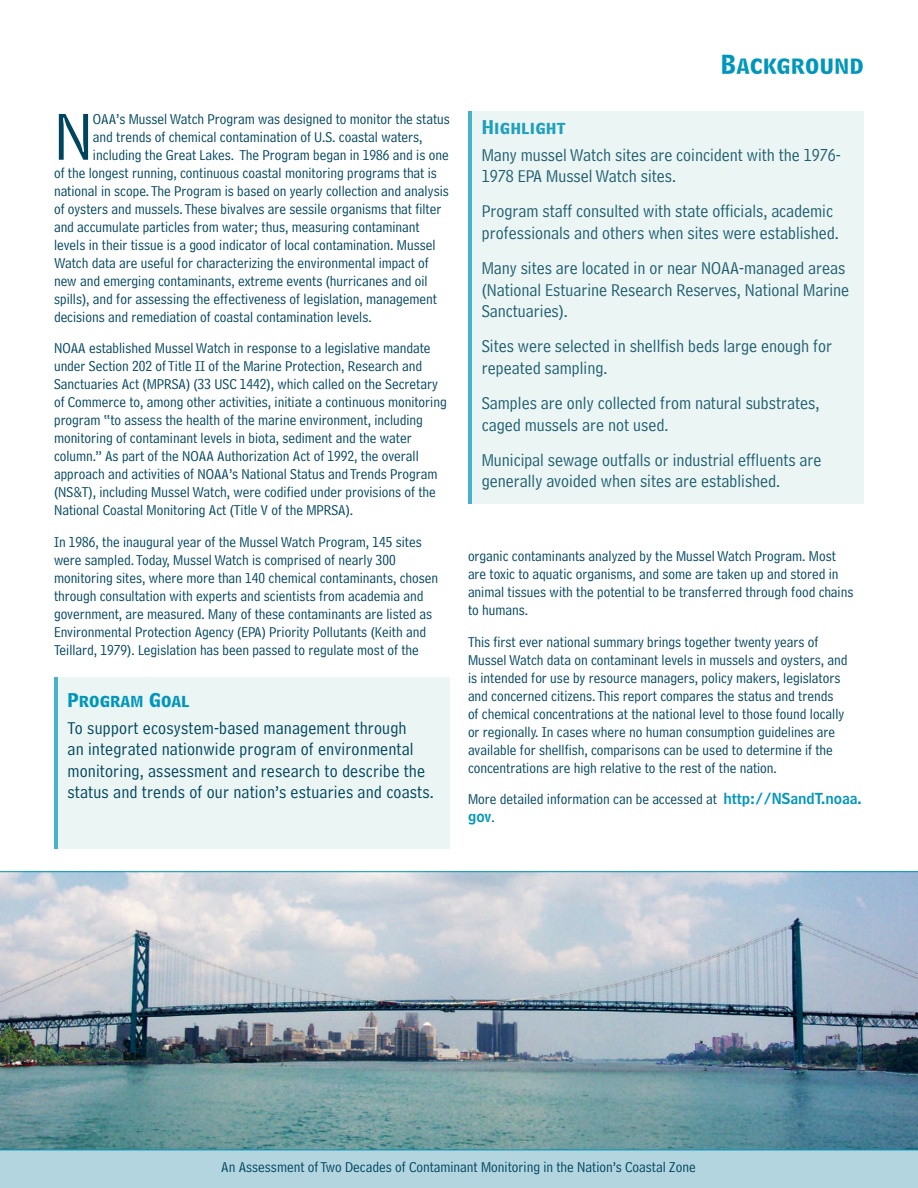
<style>
.page{position:relative;width:918px;height:1188px;background:#fff}
.page>*{position:absolute;margin:0;border:0;box-sizing:border-box;transform-origin:0 0}
.t1{font:70.2px "Bell Centennial Address";color:#00455d}
.t2{font:22.5px "Bell Centennial Bold Listing";color:#0096bb}
.t3{font:18px/21.6px "Bell Centennial Address";color:#00455d}
.Box_Header{font:16.5px "Bell Centennial Bold Listing";color:#0096bb}
.t4{font:15px/18px "Bell Centennial Address";color:#00455d}
.s1{font-family:"Bell Centennial Name And Number";color:#0096bb}
</style>
<div class="page">
<div style="left:0;top:1150px;width:918px;height:38px;background:#b3d5e0"></div>
<img style="left:0;top:872px;width:918px;height:278px">
<div style="left:54px;top:677px;width:396px;height:171px;background:#ebf5f3"></div>
<hr style="left:54px;top:677px;width:4px;height:171px;background:#46b2cb">
<div style="left:469px;top:111px;width:395px;height:393px;background:#ebf5f3"></div>
<hr style="left:468px;top:111px;width:4px;height:393px;background:#46b2cb">
<p class="t1" style="left:54px;top:96px;width:40px">N</p>
<p class="t4" style="left:93px;top:110px;width:359px">OAA’s Mussel Watch Program was designed to monitor the status</p>
<p class="t4" style="left:93px;top:128px;width:331px">and trends of chemical contamination of U.S. coastal waters,</p>
<p class="t4" style="left:93px;top:146px;width:357px">including the Great Lakes. The Program began in 1986 and is one</p>
<p class="t4" style="left:54px;top:164px;width:384px">of the longest running, continuous coastal monitoring programs that is</p>
<p class="t4" style="left:54px;top:182px;width:396px">national in scope. The Program is based on yearly collection and analysis</p>
<p class="t4" style="left:54px;top:200px;width:389px">of oysters and mussels. These bivalves are sessile organisms that filter</p>
<p class="t4" style="left:54px;top:218px;width:367px">and accumulate particles from water; thus, measuring contaminant</p>
<p class="t4" style="left:54px;top:236px;width:383px">levels in their tissue is a good indicator of local contamination. Mussel</p>
<p class="t4" style="left:54px;top:254px;width:376px">Watch data are useful for characterizing the environmental impact of</p>
<p class="t4" style="left:54px;top:272px;width:375px">new and emerging contaminants, extreme events (hurricanes and oil</p>
<p class="t4" style="left:54px;top:290px;width:385px">spills), and for assessing the effectiveness of legislation, management</p>
<p class="t4" style="left:54px;top:308px;width:319px">decisions and remediation of coastal contamination levels.</p>
<p class="t4" style="left:54px;top:339px;width:394px">NOAA established Mussel Watch in response to a legislative mandate under Section 202 of Title II of the Marine Protection, Research and Sanctuaries Act (MPRSA) (33 USC 1442), which called on the Secretary of Commerce to, among other activities, initiate a continuous monitoring program “to assess the health of the marine environment, including monitoring of contaminant levels in biota, sediment and the water column.” As part of the NOAA Authorization Act of 1992, the overall approach and activities of NOAA’s National Status and Trends Program (NS&amp;T), including Mussel Watch, were codified under provisions of the National Coastal Monitoring Act (Title V of the MPRSA).</p>
<p class="t4" style="left:54px;top:533px;width:386px">In 1986, the inaugural year of the Mussel Watch Program, 145 sites were sampled. Today, Mussel Watch is comprised of nearly 300 monitoring sites, where more than 140 chemical contaminants, chosen through consultation with experts and scientists from academia and government, are measured. Many of these contaminants are listed as Environmental Protection Agency (EPA) Priority Pollutants (Keith and Teillard, 1979). Legislation has been passed to regulate most of the</p>
<p class="Box_Header" style="left:68px;top:689px;width:123px">Program Goal</p>
<p class="t3" style="left:68px;top:717px;width:368px">To support ecosystem-based management through<br>an integrated nationwide program of environmental monitoring, assessment and research to describe the status and trends of our nation’s estuaries and coasts.</p>
<p class="t2" style="left:721px;top:48px;width:145px">Background</p>
<p class="Box_Header" style="left:482px;top:116px;width:85px">Highlight</p>
<p class="t3" style="left:482px;top:144px;width:361px">Many mussel Watch sites are coincident with the 1976-<br>1978 EPA Mussel Watch sites.</p>
<p class="t3" style="left:482px;top:201px;width:359px">Program staff consulted with state officials, academic professionals and others when sites were established.</p>
<p class="t3" style="left:482px;top:257px;width:369px">Many sites are located in or near NOAA-managed areas (National Estuarine Research Reserves, National Marine<br>Sanctuaries).</p>
<p class="t3" style="left:482px;top:336px;width:352px">Sites were selected in shellfish beds large enough for repeated sampling.</p>
<p class="t3" style="left:482px;top:392px;width:339px">Samples are only collected from natural substrates, caged mussels are not used.</p>
<p class="t3" style="left:482px;top:449px;width:341px">Municipal sewage outfalls or industrial effluents are generally avoided when sites are established.</p>
<p class="t4" style="left:468px;top:547px;width:387px">organic contaminants analyzed by the Mussel Watch Program. Most are toxic to aquatic organisms, and some are taken up and stored in animal tissues with the potential to be transferred through food chains to humans.</p>
<p class="t4" style="left:468px;top:633px;width:381px">This first ever national summary brings together twenty years of Mussel Watch data on contaminant levels in mussels and oysters, and is intended for use by resource managers, policy makers, legislators and concerned citizens. This report compares the status and trends of chemical concentrations at the national level to those found locally or regionally. In cases where no human consumption guidelines are available for shellfish, comparisons can be used to determine if the concentrations are high relative to the rest of the nation.</p>
<p class="t4" style="left:468px;top:790px;width:395px">More detailed information can be accessed at <span class="s1">http://NSandT.noaa. gov</span>.</p>
<p class="t4" style="left:221px;top:1158px;width:476px">An Assessment of Two Decades of Contaminant Monitoring in the Nation’s Coastal Zone</p>
</div>
